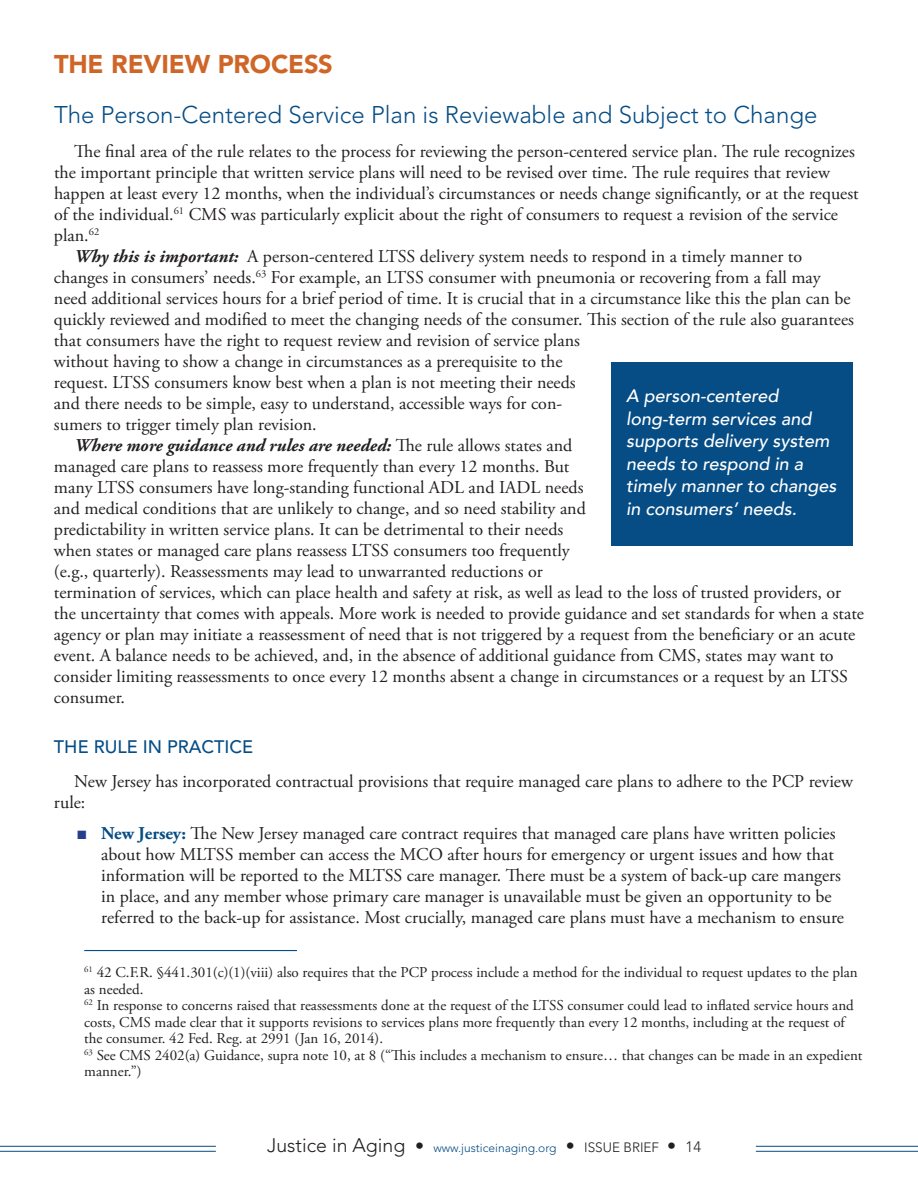
<style>
.page{position:relative;width:918px;height:1188px;background:#fff}
.page>*{position:absolute;margin:0;border:0;box-sizing:border-box;transform-origin:0 0}
.t1{font:900 25.5px "Avenir LT Std";letter-spacing:-.005em;color:#cf6628}
.t2{font:300 24px "Avenir LT Std";color:#064d85}
.t3{font:18px/21px "Adobe Garamond Pro";color:#231f20}
.t4{font:italic 500 18px/22.5px "Avenir";color:#fff}
.t5{font:italic 700 18px "Adobe Garamond Pro";color:#231f20}
.t6{font:500 18px "Avenir LT Std";color:#064d85}
.t7{font:15px/16.5px "Adobe Garamond Pro";color:#231f20}
.t8{font:300 12px "Avenir LT Std";color:#064d85}
.s1{font-weight:700;font-style:italic}
.s2{font-weight:400;font-style:normal}
.s3{font-family:"Arial";color:#253f8e}
.s4{font-weight:700;color:#064d85}
.s5{font-size:19.5px;color:#231f20}
.s6{font-size:18px;color:#231f20}
.s7{font-size:13.5px;color:#231f20}
.s8{font-size:15px;color:#231f20}
</style>
<div class="page">
<hr style="left:0;top:1151px;width:216px;height:1px;background:#064d85">
<hr style="left:0;top:1146px;width:216px;height:1px;background:#064d85">
<hr style="left:756px;top:1151px;width:162px;height:1px;background:#064d85">
<hr style="left:756px;top:1146px;width:162px;height:1px;background:#064d85">
<div style="left:611px;top:362px;width:242px;height:184px;background:#064d85"></div>
<hr style="left:84px;top:950px;width:213px;height:1px;background:#064d85">
<h1 class="t1" style="left:54px;top:49px;width:280px">THE REVIEW PROCESS</h1>
<h2 class="t2" style="left:54px;top:100px;width:765px">The Person-Centered Service Plan is Reviewable and Subject to Change</h2>
<p class="t3" style="left:74px;top:142px;width:782px">The final area of the rule relates to the process for reviewing the person-centered service plan. The rule recognizes</p>
<p class="t3" style="left:54px;top:163px;width:778px">the important principle that written service plans will need to be revised over time. The rule requires that review</p>
<p class="t3" style="left:54px;top:184px;width:806px">happen at least every 12 months, when the individual’s circumstances or needs change significantly, or at the request</p>
<p class="t3" style="left:54px;top:205px;width:786px">of the individual.<sup>61</sup> CMS was particularly explicit about the right of consumers to request a revision of the service</p>
<p class="t3" style="left:54px;top:226px;width:47px">plan.<sup>62</sup></p>
<p class="t3" style="left:74px;top:247px;width:729px"><span class="s1">Why this is important:</span> A person-centered LTSS delivery system needs to respond in a timely manner to</p>
<p class="t3" style="left:54px;top:268px;width:768px">changes in consumers’ needs.<sup>63</sup> For example, an LTSS consumer with pneumonia or recovering from a fall may</p>
<p class="t3" style="left:54px;top:289px;width:798px">need additional services hours for a brief period of time. It is crucial that in a circumstance like this the plan can be</p>
<p class="t3" style="left:54px;top:310px;width:802px">quickly reviewed and modified to meet the changing needs of the consumer. This section of the rule also guarantees</p>
<p class="t3" style="left:54px;top:331px;width:527px">that consumers have the right to request review and revision of service plans</p>
<p class="t3" style="left:54px;top:352px;width:510px">without having to show a change in circumstances as a prerequisite to the</p>
<p class="t3" style="left:54px;top:373px;width:523px">request. LTSS consumers know best when a plan is not meeting their needs</p>
<p class="t3" style="left:54px;top:394px;width:510px">and there needs to be simple, easy to understand, accessible ways for con-</p>
<p class="t3" style="left:54px;top:415px;width:264px">sumers to trigger timely plan revision.</p>
<p class="t5" style="left:74px;top:435px;width:500px">Where more guidance and rules are needed: <span class="s2">The rule allows states and</span></p>
<p class="t3" style="left:54px;top:457px;width:517px">managed care plans to reassess more frequently than every 12 months. But</p>
<p class="t3" style="left:54px;top:478px;width:531px">many LTSS consumers have long-standing functional ADL and IADL needs</p>
<p class="t3" style="left:54px;top:499px;width:533px">and medical conditions that are unlikely to change, and so need stability and</p>
<p class="t3" style="left:54px;top:520px;width:511px">predictability in written service plans. It can be detrimental to their needs</p>
<p class="t3" style="left:54px;top:541px;width:517px">when states or managed care plans reassess LTSS consumers too frequently</p>
<p class="t3" style="left:54px;top:562px;width:490px">(e.g., quarterly). Reassessments may lead to unwarranted reductions or</p>
<p class="t3" style="left:54px;top:583px;width:789px">termination of services, which can place health and safety at risk, as well as lead to the loss of trusted providers, or</p>
<p class="t3" style="left:54px;top:604px;width:812px">the uncertainty that comes with appeals. More work is needed to provide guidance and set standards for when a state</p>
<p class="t3" style="left:54px;top:625px;width:803px">agency or plan may initiate a reassessment of need that is not triggered by a request from the beneficiary or an acute</p>
<p class="t3" style="left:54px;top:646px;width:781px">event. A balance needs to be achieved, and, in the absence of additional guidance from CMS, states may want to</p>
<p class="t3" style="left:54px;top:667px;width:795px">consider limiting reassessments to once every 12 months absent a change in circumstances or a request by an LTSS</p>
<p class="t3" style="left:54px;top:688px;width:73px">consumer.</p>
<p class="t6" style="left:54px;top:736px;width:201px">THE RULE IN PRACTICE</p>
<p class="t3" style="left:54px;top:772px;width:801px;text-indent:20px">New Jersey has incorporated contractual provisions that require managed care plans to adhere to the PCP review rule:</p>
<p class="t3" style="left:101px;top:824px;width:744px;text-indent:-25px"><span class="s3">■</span> <span class="s4">New Jersey:</span> The New Jersey managed care contract requires that managed care plans have written policies about how MLTSS member can access the MCO after hours for emergency or urgent issues and how that information will be reported to the MLTSS care manager. There must be a system of back-up care mangers in place, and any member whose primary care manager is unavailable must be given an opportunity to be referred to the back-up for assistance. Most crucially, managed care plans must have a mechanism to ensure</p>
<p class="t4" style="left:626px;top:385px;width:212px">A person-centered long-term services and supports delivery system needs to respond in a timely manner to changes in consumers’ needs.</p>
<p class="t7" style="left:84px;top:965px;width:780px"><sup>61</sup> 42 C.F.R. §441.301(c)(1)(viii) also requires that the PCP process include a method for the individual to request updates to the plan as needed.<br><sup>62</sup> In response to concerns raised that reassessments done at the request of the LTSS consumer could lead to inflated service hours and costs, CMS made clear that it supports revisions to services plans more frequently than every 12 months, including at the request of the consumer. 42 Fed. Reg. at 2991 (Jan 16, 2014).<br><sup>63</sup> See CMS 2402(a) Guidance, supra note 10, at 8 (“This includes a mechanism to ensure… that changes can be made in an expedient manner.”)</p>
<p class="t8" style="left:267px;top:1141px;width:436px"><span class="s5">Justice in Aging</span> <span class="s6">•</span> www.justiceinaging.org <span class="s6">•</span> <span class="s7">ISSUE BRIEF</span> <span class="s6">•</span> <span class="s8">14</span></p>
</div>
